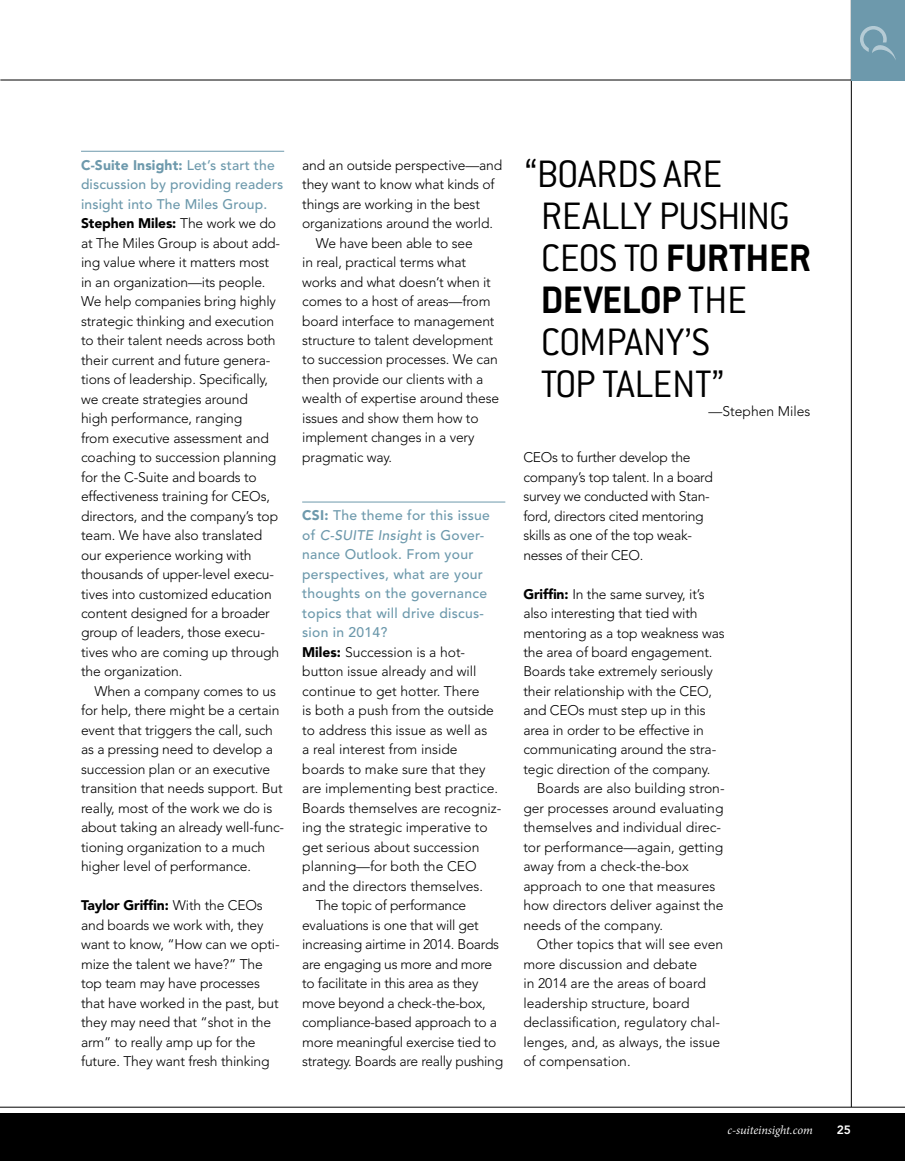
<style>
.page{position:relative;width:905px;height:1161px;background:#fff}
.page>*{position:absolute;margin:0;border:0;box-sizing:border-box;transform-origin:0 0}
.t1{font:300 42px/42px "Conduit ITC";letter-spacing:-.02em;color:#000}
.t2{font:italic 15px "Adobe Thai";letter-spacing:-.01em;color:#fff}
.t3{font:300 13.8px/19.5px "Avenir";letter-spacing:-.01em;color:#000}
.t4{font:500 13.8px "Avenir";letter-spacing:.02em;color:#6d99ac}
.t5{font:italic 500 13.8px "Avenir";letter-spacing:.02em;color:#6d99ac}
.t6{font:800 12px "Avenir";color:#fff}
.s1{font-weight:900;color:#6d99ac}
.s2{font-weight:500;color:#6d99ac}
.s3{font-weight:900}
.s4{font-style:normal}
.s5{font-weight:700}
</style>
<div class="page">
<hr style="left:0;top:0;width:1px;height:203px;background:#000">
<hr style="left:81px;top:151px;width:203px;height:1px;background:#6d99ac">
<hr style="left:302px;top:502px;width:203px;height:1px;background:#6d99ac">
<div style="left:0;top:1113px;width:904px;height:48px;background:#000"></div>
<hr style="left:0;top:1107px;width:904px;height:1px;background:#000">
<hr style="left:0;top:80px;width:904px;height:1px;background:#000">
<hr style="left:850px;top:0;width:1px;height:1107px;background:#000">
<div style="left:851px;top:0;width:53px;height:80px;background:#6d99ac"></div>
<svg style="left:860px;top:26px;width:35px;height:33px"></svg>
<p class="t3" style="left:81px;top:155px;width:204px"><span class="s1">C-Suite Insight:</span> <span class="s2">Let’s start the discussion by providing readers insight into The Miles Group.<br></span><span class="s3">Stephen Miles:</span> The work we do at The Miles Group is about add&shy;ing value where it matters most in an organization—its people.<br>We help companies bring highly strategic thinking and execution to their talent needs across both their current and future genera&shy;tions of leadership. Specifically, we create strategies around<br>high performance, ranging<br>from executive assessment and coaching to succession planning for the C-Suite and boards to effectiveness training for CEOs, directors, and the company’s top team. We have also translated our experience working with thousands of upper-level execu&shy;tives into customized education content designed for a broader group of leaders, those execu&shy;tives who are coming up through the organization.</p>
<p class="t3" style="left:81px;top:681px;width:205px;text-indent:14px">When a company comes to us for help, there might be a certain event that triggers the call, such as a pressing need to develop a succession plan or an executive transition that needs support. But really, most of the work we do is about taking an already well-func&shy;tioning organization to a much higher level of performance.</p>
<p class="t3" style="left:81px;top:896px;width:200px"><span class="s3">Taylor Griffin:</span> With the CEOs and boards we work with, they want to know, “How can we opti&shy;mize the talent we have?” The top team may have processes that have worked in the past, but they may need that “shot in the arm” to really amp up for the future. They want fresh thinking</p>
<p class="t3" style="left:302px;top:155px;width:202px">and an outside perspective—and</p>
<p class="t3" style="left:302px;top:175px;width:194px">they want to know what kinds of</p>
<p class="t3" style="left:302px;top:194px;width:179px">things are working in the best</p>
<p class="t3" style="left:302px;top:214px;width:192px">organizations around the world.</p>
<p class="t3" style="left:316px;top:233px;width:159px">We have been able to see</p>
<p class="t3" style="left:302px;top:252px;width:165px">in real, practical terms what</p>
<p class="t3" style="left:302px;top:272px;width:190px">works and what doesn’t when it</p>
<p class="t3" style="left:302px;top:291px;width:190px">comes to a host of areas—from</p>
<p class="t3" style="left:302px;top:311px;width:194px">board interface to management</p>
<p class="t3" style="left:302px;top:330px;width:192px">structure to talent development</p>
<p class="t3" style="left:302px;top:350px;width:197px">to succession processes. We can</p>
<p class="t3" style="left:302px;top:369px;width:183px">then provide our clients with a</p>
<p class="t3" style="left:302px;top:389px;width:198px">wealth of expertise around these</p>
<p class="t3" style="left:302px;top:408px;width:178px">issues and show them how to</p>
<p class="t3" style="left:302px;top:428px;width:174px">implement changes in a very</p>
<p class="t3" style="left:302px;top:447px;width:91px">pragmatic way.</p>
<p class="t4" style="left:302px;top:508px;width:189px"><span class="s3">CSI:</span> The theme for this issue</p>
<p class="t5" style="left:302px;top:527px;width:184px"><span class="s4">of</span> C-SUITE Insight <span class="s4">is Gover-</span></p>
<p class="t4" style="left:302px;top:547px;width:173px">nance Outlook. From your</p>
<p class="t4" style="left:302px;top:566px;width:182px">perspectives, what are your</p>
<p class="t4" style="left:302px;top:586px;width:186px">thoughts on the governance</p>
<p class="t4" style="left:302px;top:605px;width:183px">topics that will drive discus-</p>
<p class="t4" style="left:302px;top:625px;width:87px">sion in 2014?</p>
<p class="t3" style="left:302px;top:642px;width:164px"><span class="s3">Miles:</span> Succession is a hot-</p>
<p class="t3" style="left:302px;top:662px;width:176px">button issue already and will</p>
<p class="t3" style="left:302px;top:681px;width:179px">continue to get hotter. There</p>
<p class="t3" style="left:302px;top:701px;width:193px">is both a push from the outside</p>
<p class="t3" style="left:302px;top:720px;width:187px">to address this issue as well as</p>
<p class="t3" style="left:302px;top:740px;width:157px">a real interest from inside</p>
<p class="t3" style="left:302px;top:759px;width:185px">boards to make sure that they</p>
<p class="t3" style="left:302px;top:779px;width:197px">are implementing best practice.</p>
<p class="t3" style="left:302px;top:798px;width:200px">Boards themselves are recogniz-</p>
<p class="t3" style="left:302px;top:818px;width:187px">ing the strategic imperative to</p>
<p class="t3" style="left:302px;top:837px;width:179px">get serious about succession</p>
<p class="t3" style="left:302px;top:857px;width:176px">planning—for both the CEO</p>
<p class="t3" style="left:302px;top:876px;width:182px">and the directors themselves.</p>
<p class="t3" style="left:316px;top:896px;width:152px">The topic of performance</p>
<p class="t3" style="left:302px;top:915px;width:178px">evaluations is one that will get</p>
<p class="t3" style="left:302px;top:935px;width:198px">increasing airtime in 2014. Boards</p>
<p class="t3" style="left:302px;top:954px;width:191px">are engaging us more and more</p>
<p class="t3" style="left:302px;top:974px;width:178px">to facilitate in this area as they</p>
<p class="t3" style="left:302px;top:993px;width:185px">move beyond a check-the-box,</p>
<p class="t3" style="left:302px;top:1013px;width:196px">compliance-based approach to a</p>
<p class="t3" style="left:302px;top:1032px;width:196px">more meaningful exercise tied to</p>
<p class="t3" style="left:302px;top:1052px;width:202px">strategy. Boards are really pushing</p>
<h1 class="t1" style="left:541px;top:153px;width:271px;text-indent:-16px">“BOARDS ARE<br>REALLY PUSHING<br>CEOS TO <span class="s5">FURTHER<br>DEVELOP</span> THE<br>COMPANY’S<br>TOP TALENT”</h1>
<p class="t3" style="left:708px;top:401px;width:103px">—Stephen Miles</p>
<p class="t3" style="left:523px;top:448px;width:191px">CEOs to further develop the company’s top talent. In a board survey we conducted with Stan&shy;ford, directors cited mentoring skills as one of the top weak&shy;nesses of their CEO.</p>
<p class="t3" style="left:523px;top:584px;width:203px"><span class="s3">Griffin:</span> In the same survey, it’s also interesting that tied with mentoring as a top weakness was the area of board engagement.<br>Boards take extremely seriously their relationship with the CEO, and CEOs must step up in this area in order to be effective in communicating around the stra&shy;tegic direction of the company.</p>
<p class="t3" style="left:523px;top:779px;width:203px;text-indent:14px">Boards are also building stron&shy;ger processes around evaluating themselves and individual direc&shy;tor performance—again, getting away from a check-the-box approach to one that measures how directors deliver against the needs of the company.</p>
<p class="t3" style="left:523px;top:935px;width:201px;text-indent:14px">Other topics that will see even more discussion and debate<br>in 2014 are the areas of board leadership structure, board declassification, regulatory chal&shy;lenges, and, as always, the issue of compensation.</p>
<p class="t2" style="left:727px;top:1120px;width:87px">c-suiteinsight.com</p>
<p class="t6" style="left:836px;top:1123px;width:16px">25</p>
</div>
